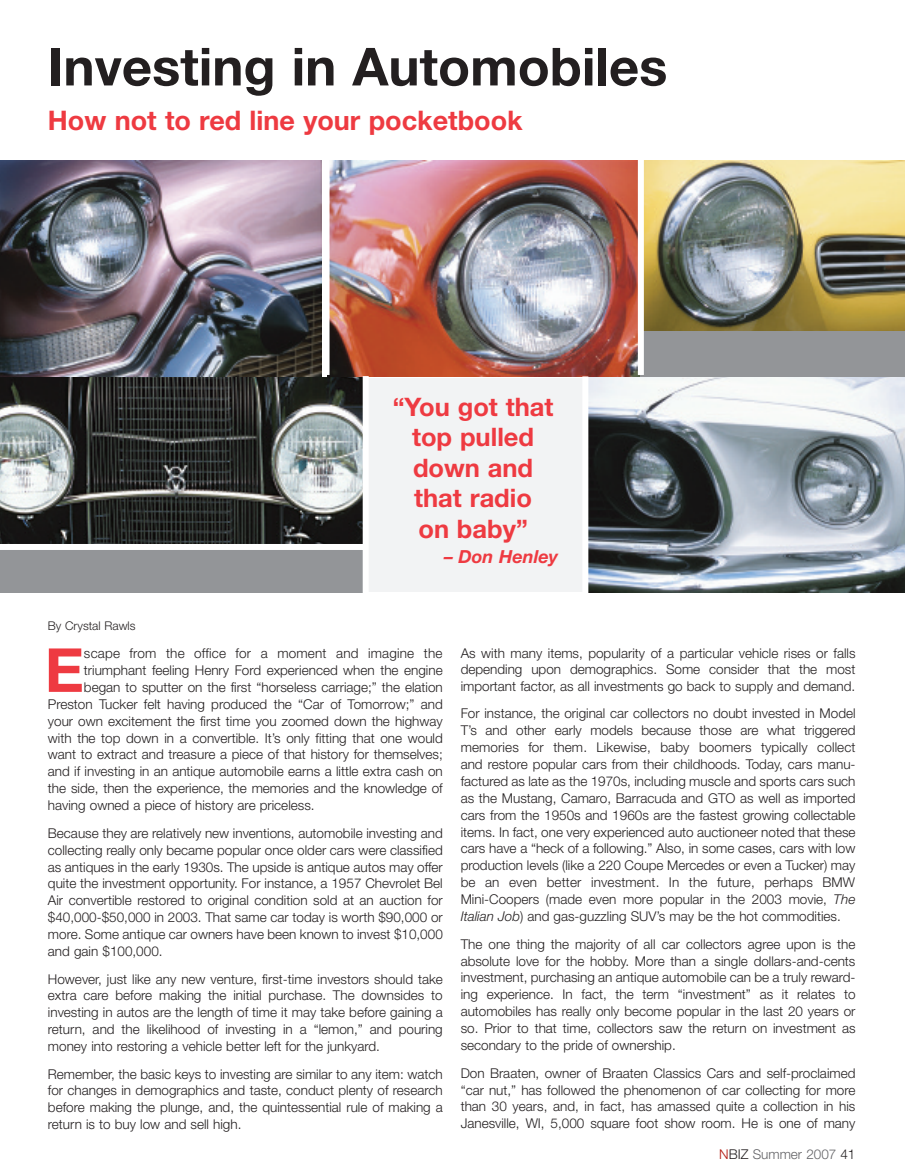
<style>
.page{position:relative;width:905px;height:1175px;background:#fff}
.page>*{position:absolute;margin:0;border:0;box-sizing:border-box;transform-origin:0 0}
.t1{font:700 60.75px "Helvetica Neue";color:#ee3a41}
.t2{font:700 52.5px "Helvetica Neue";color:#231f20}
.t3{font:700 27px "Helvetica Neue";color:#ee3a41}
.t4{font:700 25.5px/30.6px "Helvetica Neue";color:#ee3a41;text-align:center}
.t5{font:italic 700 18px "Helvetica Neue";color:#ee3a41}
.t6{font:300 13.5px/16.8px "Helvetica Neue";color:#231f20;text-align:justify}
.t7{font:300 13.5px "Helvetica Neue";color:#636366}
.t8{font:300 12px "Helvetica Neue";color:#231f20}
.s1{font-style:italic}
.s2{color:#b41d15}
.s3{color:#231f20}
</style>
<div class="page">
<div style="left:0;top:160px;width:904px;height:432px;background:#f2f3f4"></div>
<svg style="left:369px;top:376px;width:213px;height:2px"></svg>
<div style="left:0;top:376px;width:365px;height:216px;background:#939598"></div>
<img style="left:0;top:376px;width:363px;height:168px">
<img style="left:588px;top:376px;width:316px;height:216px">
<img style="left:644px;top:160px;width:260px;height:171px">
<img style="left:327px;top:160px;width:313px;height:216px">
<img style="left:0;top:160px;width:321px;height:216px">
<div style="left:640px;top:331px;width:264px;height:45px;background:#939598"></div>
<div style="left:323px;top:155px;width:6px;height:220px;background:#fff"></div>
<div style="left:638px;top:155px;width:6px;height:220px;background:#fff"></div>
<div style="left:363px;top:376px;width:6px;height:219px;background:#fff"></div>
<div style="left:582px;top:376px;width:6px;height:220px;background:#fff"></div>
<div style="left:0;top:544px;width:365px;height:6px;background:#fff"></div>
<h1 class="t2" style="left:48px;top:48px;width:621px">Investing in Automobiles</h1>
<h2 class="t3" style="left:48px;top:111px;width:476px">How not to red line your pocketbook</h2>
<h2 class="t4" style="left:393px;top:393px;width:162px">“You got that top pulled down and that radio<br>on baby”</h2>
<h4 class="t5" style="left:444px;top:550px;width:116px">– Don Henley</h4>
<p class="t8" style="left:48px;top:622px;width:89px">By Crystal Rawls</p>
<p class="t1" style="left:45px;top:648px;width:41px">E</p>
<p class="t6" style="left:84px;top:646px;width:360px">scape from the office for a moment and imagine the triumphant feeling Henry Ford experienced when the engine began to sputter on the first “horseless carriage;” the elation</p>
<p class="t6" style="left:48px;top:697px;width:396px">Preston Tucker felt having produced the “Car of Tomorrow;” and</p>
<p class="t6" style="left:48px;top:713px;width:396px">your own excitement the first time you zoomed down the highway</p>
<p class="t6" style="left:48px;top:730px;width:396px">with the top down in a convertible. It’s only fitting that one would</p>
<p class="t6" style="left:48px;top:747px;width:396px">want to extract and treasure a piece of that history for themselves;</p>
<p class="t6" style="left:48px;top:764px;width:396px">and if investing in an antique automobile earns a little extra cash on</p>
<p class="t6" style="left:48px;top:781px;width:396px">the side, then the experience, the memories and the knowledge of</p>
<p class="t6" style="left:48px;top:798px;width:268px">having owned a piece of history are priceless.</p>
<p class="t6" style="left:48px;top:825px;width:396px">Because they are relatively new inventions, automobile investing and collecting really only became popular once older cars were classified as antiques in the early 1930s. The upside is antique autos may offer quite the investment opportunity. For instance, a 1957 Chevrolet Bel Air convertible restored to original condition sold at an auction for $40,000-$50,000 in 2003. That same car today is worth $90,000 or more. Some antique car owners have been known to invest $10,000 and gain $100,000.</p>
<p class="t6" style="left:48px;top:971px;width:396px">However, just like any new venture, first-time investors should take extra care before making the initial purchase. The downsides to investing in autos are the length of time it may take before gaining a return, and the likelihood of investing in a “lemon,” and pouring money into restoring a vehicle better left for the junkyard.</p>
<p class="t6" style="left:48px;top:1066px;width:396px">Remember, the basic keys to investing are similar to any item: watch for changes in demographics and taste, conduct plenty of research before making the plunge, and, the quintessential rule of making a return is to buy low and sell high.</p>
<p class="t6" style="left:460px;top:646px;width:396px">As with many items, popularity of a particular vehicle rises or falls depending upon demographics. Some consider that the most important factor, as all investments go back to supply and demand.</p>
<p class="t6" style="left:460px;top:706px;width:396px">For instance, the original car collectors no doubt invested in Model T’s and other early models because those are what triggered memories for them. Likewise, baby boomers typically collect and restore popular cars from their childhoods. Today, cars manu&shy;factured as late as the 1970s, including muscle and sports cars such as the Mustang, Camaro, Barracuda and GTO as well as imported cars from the 1950s and 1960s are the fastest growing collectable items. In fact, one very experienced auto auctioneer noted that these cars have a “heck of a following.” Also, in some cases, cars with low production levels (like a 220 Coupe Mercedes or even a Tucker) may be an even better investment. In the future, perhaps BMW Mini-Coopers (made even more popular in the 2003 movie, <span class="s1">The Italian Job</span>) and gas-guzzling SUV’s may be the hot commodities.</p>
<p class="t6" style="left:460px;top:936px;width:396px">The one thing the majority of all car collectors agree upon is the absolute love for the hobby. More than a single dollars-and-cents investment, purchasing an antique automobile can be a truly reward&shy;ing experience. In fact, the term “investment” as it relates to automobiles has really only become popular in the last 20 years or so. Prior to that time, collectors saw the return on investment as secondary to the pride of ownership.</p>
<p class="t6" style="left:460px;top:1065px;width:396px">Don Braaten, owner of Braaten Classics Cars and self-proclaimed “car nut,” has followed the phenomenon of car collecting for more than 30 years, and, in fact, has amassed quite a collection in his Janesville, WI, 5,000 square foot show room. He is one of many</p>
<p class="t7" style="left:719px;top:1149px;width:138px"><span class="s2">N</span><span class="s3">BIZ</span> Summer 2007 <span class="s3">41</span></p>
</div>
